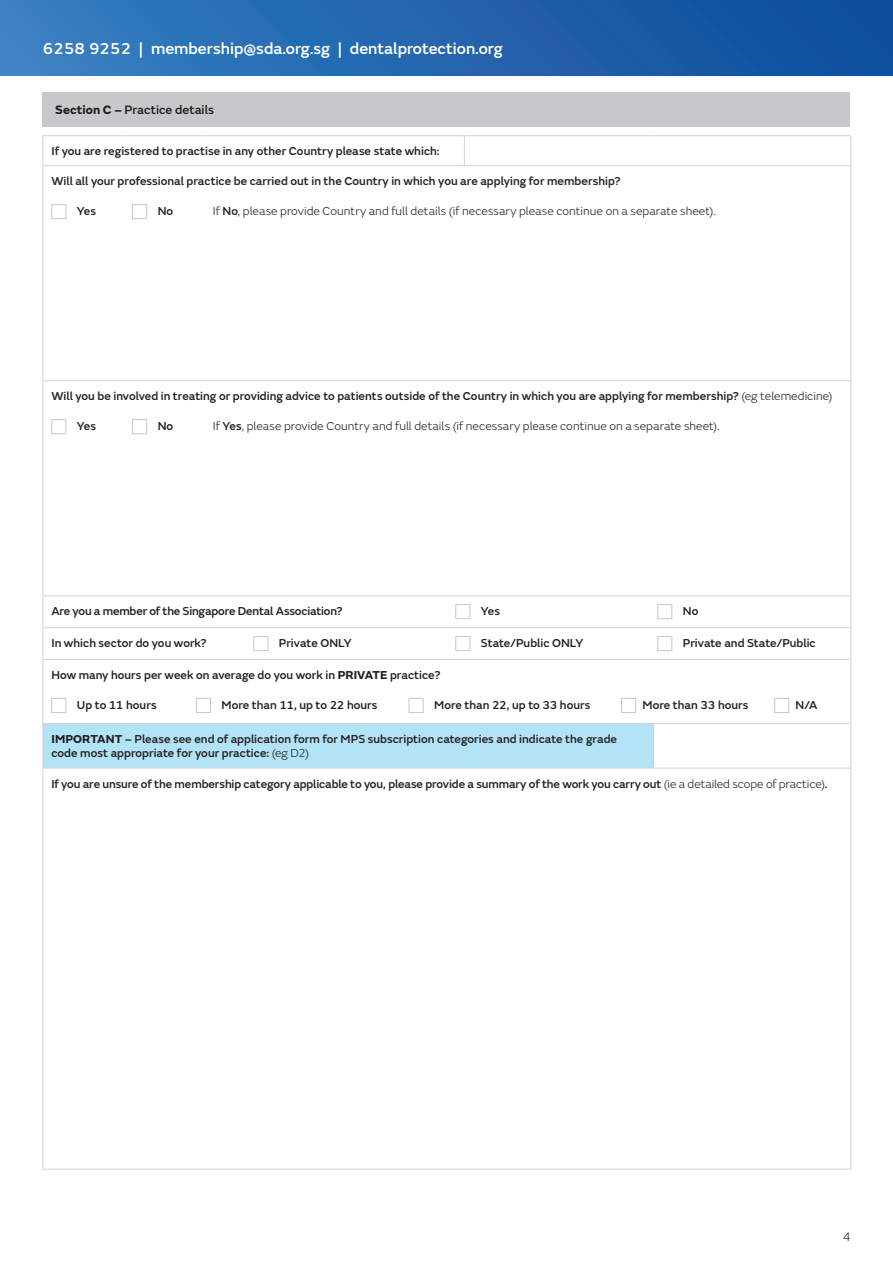
<style>
.page{position:relative;width:893px;height:1263px;background:#fff}
.page>*{position:absolute;margin:0;border:0;box-sizing:border-box;transform-origin:0 0}
.t1{font:500 16.5px "FS Emeric";color:#fff}
.t2{font:500 12.75px "FS Emeric";color:#231f20}
.t3{font:300 12.75px "FS Emeric";color:#231f20}
.t4{font:500 12px/14.4px "FS Emeric";color:#231f20}
.t5{font:300 12px "FS Emeric";letter-spacing:.005em;color:#231f20}
.s1{font-weight:700}
.s2{font-weight:500}
.s3{font-weight:300}
</style>
<div class="page">
<div style="left:0;top:0;width:893px;height:76px;background:linear-gradient(to right,#397fc1,#0c4c9a)"></div>
<div style="left:43px;top:92px;width:807px;height:35px;background:#c7c8ca"></div>
<div style="left:43px;top:724px;width:610px;height:44px;background:#b3e3f7"></div>
<hr style="left:43px;top:166px;width:1px;height:30px;background:#d1d2d4">
<hr style="left:850px;top:196px;width:1px;height:32px;background:#d1d2d4">
<hr style="left:43px;top:380px;width:81px;height:1px;background:#d1d2d4">
<hr style="left:43px;top:381px;width:1px;height:30px;background:#d1d2d4">
<hr style="left:124px;top:380px;width:80px;height:1px;background:#d1d2d4">
<hr style="left:204px;top:380px;width:41px;height:1px;background:#d1d2d4">
<hr style="left:245px;top:380px;width:202px;height:1px;background:#d1d2d4">
<svg style="left:447px;top:380px;width:17px;height:1px"></svg>
<hr style="left:464px;top:380px;width:185px;height:1px;background:#d1d2d4">
<hr style="left:653px;top:380px;width:198px;height:1px;background:#d1d2d4">
<hr style="left:850px;top:411px;width:1px;height:32px;background:#d1d2d4">
<hr style="left:850px;top:166px;width:1px;height:30px;background:#d1d2d4">
<hr style="left:850px;top:381px;width:1px;height:30px;background:#d1d2d4">
<hr style="left:43px;top:228px;width:1px;height:152px;background:#d1d2d4">
<hr style="left:850px;top:228px;width:1px;height:152px;background:#d1d2d4">
<hr style="left:43px;top:443px;width:1px;height:152px;background:#d1d2d4">
<hr style="left:850px;top:443px;width:1px;height:152px;background:#d1d2d4">
<hr style="left:43px;top:196px;width:1px;height:32px;background:#d1d2d4">
<hr style="left:43px;top:411px;width:1px;height:32px;background:#d1d2d4">
<hr style="left:653px;top:723px;width:198px;height:1px;background:#d1d2d4">
<hr style="left:653px;top:768px;width:198px;height:1px;background:#d1d2d4">
<hr style="left:43px;top:798px;width:1px;height:371px;background:#d1d2d4">
<hr style="left:850px;top:798px;width:1px;height:371px;background:#d1d2d4">
<hr style="left:43px;top:1169px;width:81px;height:1px;background:#d1d2d4">
<hr style="left:124px;top:1169px;width:80px;height:1px;background:#d1d2d4">
<hr style="left:204px;top:1169px;width:41px;height:1px;background:#d1d2d4">
<hr style="left:245px;top:1169px;width:202px;height:1px;background:#d1d2d4">
<svg style="left:447px;top:1169px;width:17px;height:1px"></svg>
<hr style="left:464px;top:1169px;width:185px;height:1px;background:#d1d2d4">
<hr style="left:653px;top:1169px;width:198px;height:1px;background:#d1d2d4">
<hr style="left:464px;top:135px;width:185px;height:1px;background:#d1d2d4">
<hr style="left:653px;top:135px;width:198px;height:1px;background:#d1d2d4">
<svg style="left:850px;top:136px;width:1px;height:29px"></svg>
<hr style="left:464px;top:165px;width:185px;height:1px;background:#d1d2d4">
<hr style="left:653px;top:165px;width:198px;height:1px;background:#d1d2d4">
<hr style="left:43px;top:628px;width:1px;height:31px;background:#d1d2d4">
<hr style="left:850px;top:628px;width:1px;height:31px;background:#d1d2d4">
<hr style="left:43px;top:659px;width:81px;height:1px;background:#d1d2d4">
<hr style="left:43px;top:660px;width:1px;height:30px;background:#d1d2d4">
<hr style="left:124px;top:659px;width:80px;height:1px;background:#d1d2d4">
<hr style="left:204px;top:659px;width:41px;height:1px;background:#d1d2d4">
<hr style="left:245px;top:659px;width:202px;height:1px;background:#d1d2d4">
<svg style="left:447px;top:659px;width:17px;height:1px"></svg>
<hr style="left:464px;top:659px;width:185px;height:1px;background:#d1d2d4">
<hr style="left:653px;top:659px;width:198px;height:1px;background:#d1d2d4">
<hr style="left:850px;top:660px;width:1px;height:30px;background:#d1d2d4">
<hr style="left:43px;top:690px;width:1px;height:33px;background:#d1d2d4">
<hr style="left:850px;top:690px;width:1px;height:33px;background:#d1d2d4">
<hr style="left:850px;top:724px;width:1px;height:44px;background:#d1d2d4">
<hr style="left:43px;top:768px;width:1px;height:30px;background:#d1d2d4">
<hr style="left:850px;top:768px;width:1px;height:30px;background:#d1d2d4">
<hr style="left:43px;top:135px;width:81px;height:1px;background:#d1d2d4">
<svg style="left:43px;top:136px;width:1px;height:29px"></svg>
<hr style="left:124px;top:135px;width:80px;height:1px;background:#d1d2d4">
<hr style="left:204px;top:135px;width:41px;height:1px;background:#d1d2d4">
<hr style="left:245px;top:135px;width:202px;height:1px;background:#d1d2d4">
<hr style="left:43px;top:165px;width:81px;height:1px;background:#d1d2d4">
<hr style="left:124px;top:165px;width:80px;height:1px;background:#d1d2d4">
<hr style="left:204px;top:165px;width:41px;height:1px;background:#d1d2d4">
<hr style="left:245px;top:165px;width:202px;height:1px;background:#d1d2d4">
<svg style="left:447px;top:135px;width:18px;height:31px"></svg>
<hr style="left:43px;top:723px;width:81px;height:1px;background:#d1d2d4">
<hr style="left:43px;top:724px;width:1px;height:44px;background:#d1d2d4">
<hr style="left:124px;top:723px;width:80px;height:1px;background:#d1d2d4">
<hr style="left:204px;top:723px;width:41px;height:1px;background:#d1d2d4">
<hr style="left:245px;top:723px;width:202px;height:1px;background:#d1d2d4">
<svg style="left:447px;top:723px;width:17px;height:1px"></svg>
<hr style="left:464px;top:723px;width:185px;height:1px;background:#d1d2d4">
<hr style="left:653px;top:724px;width:1px;height:44px;background:#d1d2d4">
<hr style="left:43px;top:768px;width:81px;height:1px;background:#d1d2d4">
<hr style="left:124px;top:768px;width:80px;height:1px;background:#d1d2d4">
<hr style="left:204px;top:768px;width:41px;height:1px;background:#d1d2d4">
<hr style="left:245px;top:768px;width:202px;height:1px;background:#d1d2d4">
<svg style="left:447px;top:768px;width:17px;height:1px"></svg>
<hr style="left:464px;top:768px;width:185px;height:1px;background:#d1d2d4">
<hr style="left:43px;top:627px;width:81px;height:1px;background:#d1d2d4">
<hr style="left:124px;top:627px;width:80px;height:1px;background:#d1d2d4">
<hr style="left:204px;top:627px;width:41px;height:1px;background:#d1d2d4">
<hr style="left:245px;top:627px;width:202px;height:1px;background:#d1d2d4">
<svg style="left:447px;top:627px;width:17px;height:1px"></svg>
<hr style="left:464px;top:627px;width:185px;height:1px;background:#d1d2d4">
<hr style="left:653px;top:627px;width:198px;height:1px;background:#d1d2d4">
<hr style="left:43px;top:595px;width:81px;height:1px;background:#d1d2d4">
<hr style="left:43px;top:596px;width:1px;height:31px;background:#d1d2d4">
<hr style="left:124px;top:595px;width:80px;height:1px;background:#d1d2d4">
<hr style="left:204px;top:595px;width:41px;height:1px;background:#d1d2d4">
<hr style="left:245px;top:595px;width:202px;height:1px;background:#d1d2d4">
<svg style="left:447px;top:595px;width:17px;height:1px"></svg>
<hr style="left:464px;top:595px;width:185px;height:1px;background:#d1d2d4">
<hr style="left:653px;top:595px;width:198px;height:1px;background:#d1d2d4">
<hr style="left:850px;top:596px;width:1px;height:31px;background:#d1d2d4">
<div style="left:51px;top:204px;width:15px;height:15px;background:#fff;border:1px solid #c7c8ca"></div>
<div style="left:132px;top:204px;width:15px;height:15px;background:#fff;border:1px solid #c7c8ca"></div>
<div style="left:51px;top:419px;width:15px;height:15px;background:#fff;border:1px solid #c7c8ca"></div>
<div style="left:132px;top:419px;width:15px;height:15px;background:#fff;border:1px solid #c7c8ca"></div>
<div style="left:455px;top:604px;width:15px;height:15px;background:#fff;border:1px solid #c7c8ca"></div>
<div style="left:657px;top:604px;width:15px;height:15px;background:#fff;border:1px solid #c7c8ca"></div>
<div style="left:253px;top:636px;width:15px;height:15px;background:#fff;border:1px solid #c7c8ca"></div>
<div style="left:455px;top:636px;width:15px;height:15px;background:#fff;border:1px solid #c7c8ca"></div>
<div style="left:657px;top:636px;width:15px;height:15px;background:#fff;border:1px solid #c7c8ca"></div>
<div style="left:51px;top:698px;width:15px;height:15px;background:#fff;border:1px solid #c7c8ca"></div>
<div style="left:196px;top:698px;width:15px;height:15px;background:#fff;border:1px solid #c7c8ca"></div>
<div style="left:409px;top:698px;width:14px;height:15px;background:#fff;border:1px solid #c7c8ca"></div>
<div style="left:621px;top:698px;width:15px;height:15px;background:#fff;border:1px solid #c7c8ca"></div>
<div style="left:774px;top:698px;width:15px;height:15px;background:#fff;border:1px solid #c7c8ca"></div>
<h1 class="t1" style="left:43px;top:36px;width:461px">6258 9252 | membership@sda.org.sg | dentalprotection.org</h1>
<p class="t2" style="left:55px;top:100px;width:160px"><span class="s1">Section C –</span> Practice details</p>
<p class="t4" style="left:51px;top:143px;width:390px">If you are registered to practise in any other Country please state which:</p>
<p class="t4" style="left:51px;top:173px;width:571px">Will all your professional practice be carried out in the Country in which you are applying for membership?</p>
<p class="t4" style="left:77px;top:203px;width:21px">Yes</p>
<p class="t4" style="left:158px;top:203px;width:17px">No</p>
<p class="t5" style="left:213px;top:203px;width:504px">If <span class="s2">No</span>, please provide Country and full details (if necessary please continue on a separate sheet).</p>
<p class="t4" style="left:51px;top:388px;width:783px">Will you be involved in treating or providing advice to patients outside of the Country in which you are applying for membership? <span class="s3">(eg telemedicine)</span></p>
<p class="t4" style="left:77px;top:418px;width:21px">Yes</p>
<p class="t4" style="left:158px;top:418px;width:17px">No</p>
<p class="t5" style="left:213px;top:418px;width:508px">If <span class="s2">Yes</span>, please provide Country and full details (if necessary please continue on a separate sheet).</p>
<p class="t4" style="left:51px;top:603px;width:293px">Are you a member of the Singapore Dental Association?</p>
<p class="t4" style="left:481px;top:603px;width:21px">Yes</p>
<p class="t4" style="left:683px;top:603px;width:17px">No</p>
<p class="t4" style="left:51px;top:635px;width:157px">In which sector do you work?</p>
<p class="t4" style="left:279px;top:635px;width:74px">Private ONLY</p>
<p class="t4" style="left:481px;top:635px;width:104px">State/Public ONLY</p>
<p class="t4" style="left:683px;top:635px;width:134px">Private and State/Public</p>
<p class="t4" style="left:51px;top:667px;width:391px">How many hours per week on average do you work in <span class="s1">PRIVATE</span> practice?</p>
<p class="t4" style="left:77px;top:697px;width:81px">Up to 11 hours</p>
<p class="t4" style="left:221px;top:697px;width:158px">More than 11, up to 22 hours</p>
<p class="t4" style="left:434px;top:697px;width:158px">More than 22, up to 33 hours</p>
<p class="t4" style="left:642px;top:697px;width:108px">More than 33 hours</p>
<p class="t4" style="left:795px;top:697px;width:23px">N/A</p>
<p class="t4" style="left:51px;top:731px;width:567px"><span class="s1">IMPORTANT</span> – Please see end of application form for MPS subscription categories and indicate the grade code most appropriate for your practice: <span class="s3">(eg D2)</span></p>
<p class="t4" style="left:51px;top:775px;width:778px">If you are unsure of the membership category applicable to you, please provide a summary of the work you carry out <span class="s3">(ie a detailed scope of practice)</span>.</p>
<p class="t3" style="left:843px;top:1228px;width:9px">4</p>
</div>
